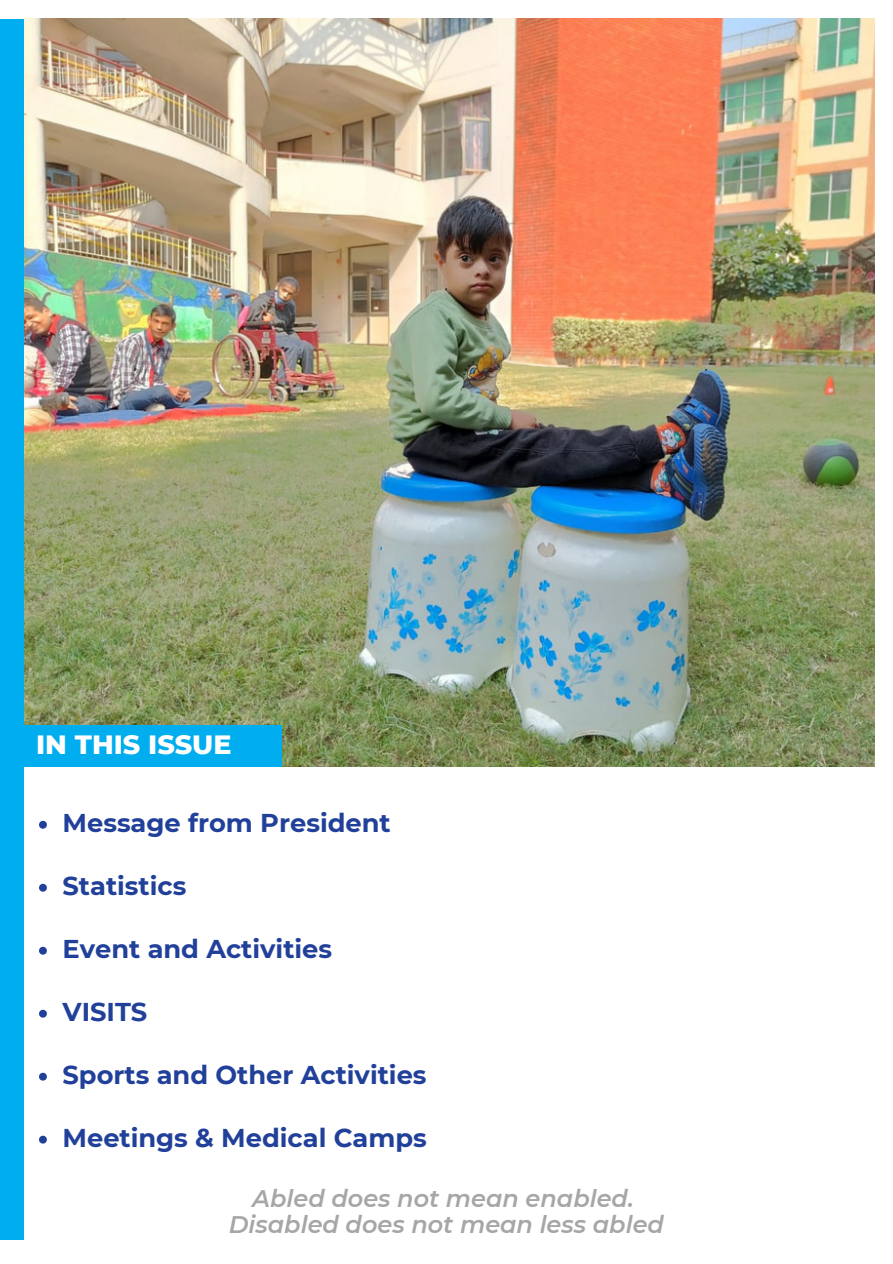
<style>
.page{position:relative;width:893px;height:1264px;background:#fff}
.page>*{position:absolute;margin:0;border:0;box-sizing:border-box;transform-origin:0 0}
.t1{font:800 27px "Montserrat";color:#fff}
.t2{font:700 25.65px "Montserrat";color:#21409a}
.t3{font:italic 600 24px/25.8px "Montserrat";color:#a6a6a6;text-align:center}
</style>
<div class="page">
<svg style="left:39px;top:820px;width:8px;height:8px"></svg>
<svg style="left:39px;top:883px;width:8px;height:8px"></svg>
<svg style="left:39px;top:946px;width:8px;height:8px"></svg>
<svg style="left:39px;top:1009px;width:8px;height:8px"></svg>
<svg style="left:39px;top:1072px;width:8px;height:8px"></svg>
<svg style="left:39px;top:1135px;width:8px;height:8px"></svg>
<img style="left:23px;top:19px;width:851px;height:747px">
<div style="left:23px;top:725px;width:259px;height:42px;background:#00adef"></div>
<div style="left:0;top:19px;width:23px;height:1220px;background:#00adef"></div>
<p class="t1" style="left:36px;top:728px;width:197px">IN THIS ISSUE</p>
<p class="t2" style="left:62px;top:807px;width:330px">Message from President</p>
<p class="t2" style="left:62px;top:870px;width:125px">Statistics</p>
<p class="t2" style="left:62px;top:933px;width:271px">Event and Activities</p>
<p class="t2" style="left:62px;top:996px;width:86px">VISITS</p>
<p class="t2" style="left:62px;top:1059px;width:365px">Sports and Other Activities</p>
<p class="t2" style="left:62px;top:1122px;width:366px">Meetings &amp; Medical Camps</p>
<p class="t3" style="left:229px;top:1185px;width:437px">Abled does not mean enabled.<br>Disabled does not mean less abled</p>
</div>
